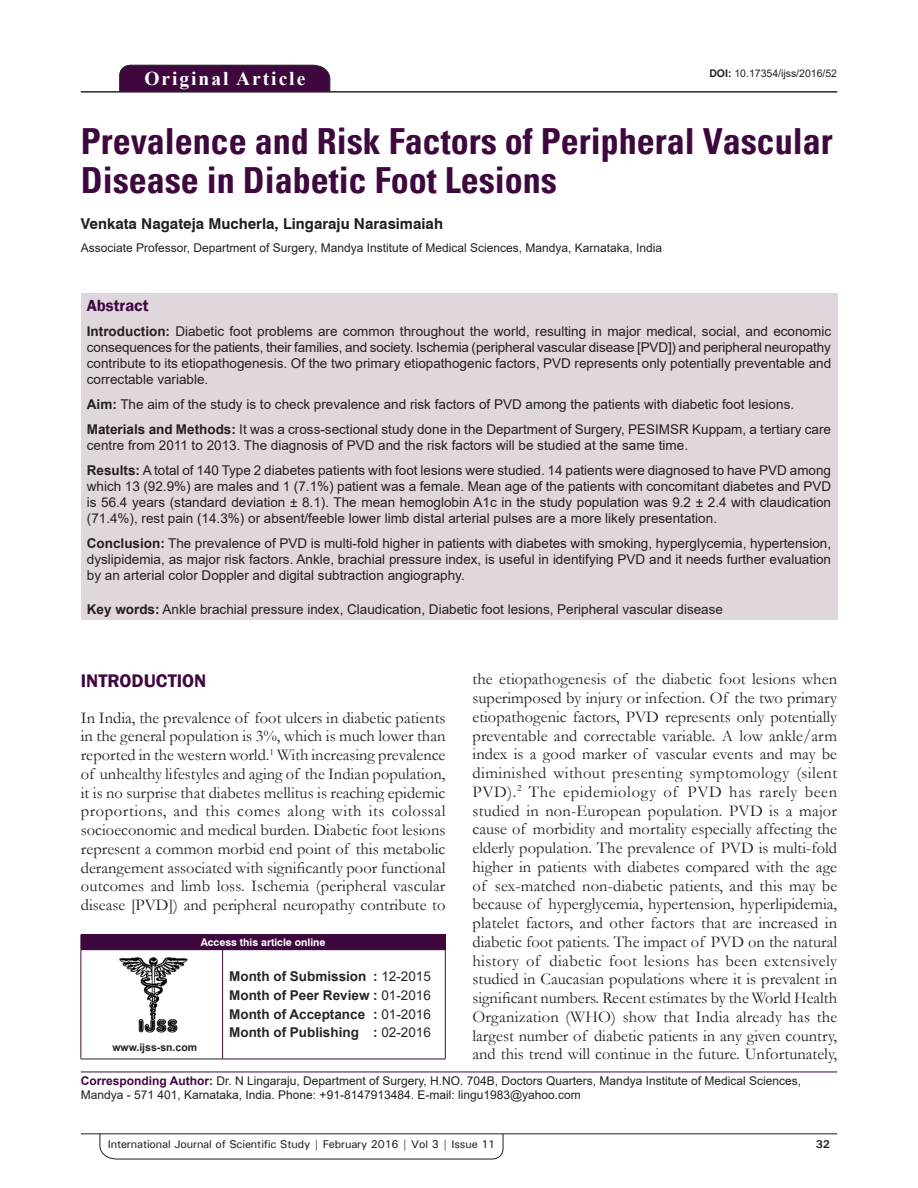
<style>
.page{position:relative;width:918px;height:1188px;background:#fff}
.page>*{position:absolute;margin:0;border:0;box-sizing:border-box;transform-origin:0 0}
.AT{font:700 condensed 36px/39px "Univers";color:#3e083e}
.AH{font:700 19.5px "Times New Roman";letter-spacing:.1em;color:#fff}
.t1{font:600 18.75px "Franklin Gothic";color:#3e083e}
.TX{font:16.5px/18.8px "Garamond";color:#231f20;text-align:justify}
.ABSH{font:600 16.5px "Franklin Gothic";color:#3e083e}
.AU{font:700 15px "Swiss 721 BT";color:#231f20}
.ABS{font:13.5px/16.2px "Arial";color:#231f20;text-align:justify}
.HIS{font:700 13.5px/18.8px "Arial";color:#282526;text-align:justify}
.KWD{font:13.5px "Arial";color:#231f20}
.ADD{font:12px/14.4px "Arial";color:#231f20}
.AFF{font:12px "Arial";color:#231f20}
.RF{font:500 11.25px "Univers";letter-spacing:-.01em;color:#231f20}
.t2{font:700 11.25px "Univers";color:#231f20}
.DOI{font:10.5px "Arial";color:#231f20}
.AAO{font:700 10.5px "Swiss 721 BT";color:#fff}
.Web{font:700 10.5px "Arial";color:#231f20}
.s1{font-weight:700}
.s2{font-weight:400}
.s3{font-weight:700;color:#3e083e}
</style>
<div class="page">
<hr style="left:81px;top:1134px;width:756px;height:1px;background:#231f20">
<svg style="left:100px;top:1133px;width:403px;height:26px"></svg>
<div style="left:119px;top:65px;width:211px;height:26px;background:#3e083e"></div>
<hr style="left:81px;top:91px;width:756px;height:1px;background:#231f20">
<div style="left:81px;top:293px;width:756px;height:327px;background:#e0d7de"></div>
<img style="left:119px;top:957px;width:69px;height:76px">
<div style="left:81px;top:935px;width:364px;height:15px;background:#3e083e"></div>
<svg style="left:445px;top:935px;width:1px;height:14px"></svg>
<hr style="left:81px;top:950px;width:1px;height:109px;background:#3e083e">
<hr style="left:81px;top:1059px;width:142px;height:1px;background:#231f20">
<hr style="left:223px;top:949px;width:223px;height:1px;background:#3e083e">
<hr style="left:222px;top:950px;width:1px;height:109px;background:#3e083e">
<hr style="left:445px;top:950px;width:1px;height:109px;background:#3e083e">
<hr style="left:223px;top:1059px;width:223px;height:1px;background:#3e083e">
<hr style="left:81px;top:1072px;width:756px;height:1px;background:#3e083e">
<p class="AH" style="left:144px;top:64px;width:162px">Original Article</p>
<p class="DOI" style="left:709px;top:66px;width:129px"><span class="s1">DOI:</span> 10.17354/ijss/2016/52</p>
<p class="AT" style="left:81px;top:122px;width:753px">Prevalence and Risk Factors of Peripheral Vascular<br>Disease in Diabetic Foot Lesions</p>
<p class="AU" style="left:81px;top:215px;width:364px">Venkata Nagateja Mucherla, Lingaraju Narasimaiah</p>
<p class="AFF" style="left:81px;top:240px;width:583px">Associate Professor, Department of Surgery, Mandya Institute of Medical Sciences, Mandya, Karnataka, India</p>
<p class="ABSH" style="left:87px;top:295px;width:63px">Abstract</p>
<p class="ABS" style="left:87px;top:323px;width:746px"><span class="s1">Introduction:</span> Diabetic foot problems are common throughout the world, resulting in major medical, social, and economic consequences for the patients, their families, and society. Ischemia (peripheral vascular disease [PVD]) and peripheral neuropathy contribute to its etiopathogenesis. Of the two primary etiopathogenic factors, PVD represents only potentially preventable and correctable variable.</p>
<p class="ABS" style="left:87px;top:396px;width:709px"><span class="s1">Aim:</span> The aim of the study is to check prevalence and risk factors of PVD among the patients with diabetic foot lesions.</p>
<p class="ABS" style="left:87px;top:421px;width:746px"><span class="s1">Materials and Methods:</span> It was a cross-sectional study done in the Department of Surgery, PESIMSR Kuppam, a tertiary care centre from 2011 to 2013. The diagnosis of PVD and the risk factors will be studied at the same time.</p>
<p class="ABS" style="left:87px;top:462px;width:746px"><span class="s1">Results:</span> A total of 140 Type 2 diabetes patients with foot lesions were studied. 14 patients were diagnosed to have PVD among which 13 (92.9%) are males and 1 (7.1%) patient was a female. Mean age of the patients with concomitant diabetes and PVD is 56.4 years (standard deviation ± 8.1). The mean hemoglobin A1c in the study population was 9.2 ± 2.4 with claudication (71.4%), rest pain (14.3%) or absent/feeble lower limb distal arterial pulses are a more likely presentation.</p>
<p class="ABS" style="left:87px;top:535px;width:746px"><span class="s1">Conclusion:</span> The prevalence of PVD is multi-fold higher in patients with diabetes with smoking, hyperglycemia, hypertension, dyslipidemia, as major risk factors. Ankle, brachial pressure index, is useful in identifying PVD and it needs further evaluation by an arterial color Doppler and digital subtraction angiography.</p>
<p class="KWD" style="left:87px;top:600px;width:638px"><span class="s1">Key words:</span> Ankle brachial pressure index, Claudication, Diabetic foot lesions, Peripheral vascular disease</p>
<p class="TX" style="left:473px;top:669px;width:366px">the etiopathogenesis of the diabetic foot lesions when superimposed by injury or infection. Of the two primary etiopathogenic factors, PVD represents only potentially preventable and correctable variable. A low ankle/arm index is a good marker of vascular events and may be diminished without presenting symptomology (silent PVD).<sup>2</sup> The epidemiology of PVD has rarely been studied in non-European population. PVD is a major cause of morbidity and mortality especially affecting the elderly population. The prevalence of PVD is multi-fold higher in patients with diabetes compared with the age of sex-matched non-diabetic patients, and this may be because of hyperglycemia, hypertension, hyperlipidemia, platelet factors, and other factors that are increased in diabetic foot patients. The impact of PVD on the natural history of diabetic foot lesions has been extensively studied in Caucasian populations where it is prevalent in significant numbers. Recent estimates by the World Health Organization (WHO) show that India already has the largest number of diabetic patients in any given country, and this trend will continue in the future. Unfortunately,</p>
<h1 class="t1" style="left:81px;top:669px;width:127px">INTRODUCTION</h1>
<p class="TX" style="left:81px;top:708px;width:366px">In India, the prevalence of foot ulcers in diabetic patients in the general population is 3%, which is much lower than reported in the western world.<sup>1</sup> With increasing prevalence of unhealthy lifestyles and aging of the Indian population, it is no surprise that diabetes mellitus is reaching epidemic proportions, and this comes along with its colossal socioeconomic and medical burden. Diabetic foot lesions represent a common morbid end point of this metabolic derangement associated with significantly poor functional outcomes and limb loss. Ischemia (peripheral vascular disease [PVD]) and peripheral neuropathy contribute to</p>
<p class="AAO" style="left:201px;top:936px;width:126px">Access this article online</p>
<p class="HIS" style="left:229px;top:967px;width:203px">Month of Submission : <span class="s2">12-2015<br></span>Month of Peer Review : <span class="s2">01-2016<br></span>Month of Acceptance : <span class="s2">01-2016<br></span>Month of Publishing : <span class="s2">02-2016</span></p>
<p class="ADD" style="left:81px;top:1074px;width:722px"><span class="s3">Corresponding Author:</span> Dr. N Lingaraju, Department of Surgery, H.NO. 704B, Doctors Quarters, Mandya Institute of Medical Sciences,<br>Mandya - 571 401, Karnataka, India. Phone: +91-8147913484. E-mail: lingu1983@yahoo.com</p>
<p class="Web" style="left:112px;top:1040px;width:86px">www.ijss-sn.com</p>
<p class="RF" style="left:108px;top:1137px;width:389px">International Journal of Scientific Study | February 2016 | Vol 3 | Issue 11</p>
<p class="t2" style="left:816px;top:1137px;width:16px">32</p>
</div>
